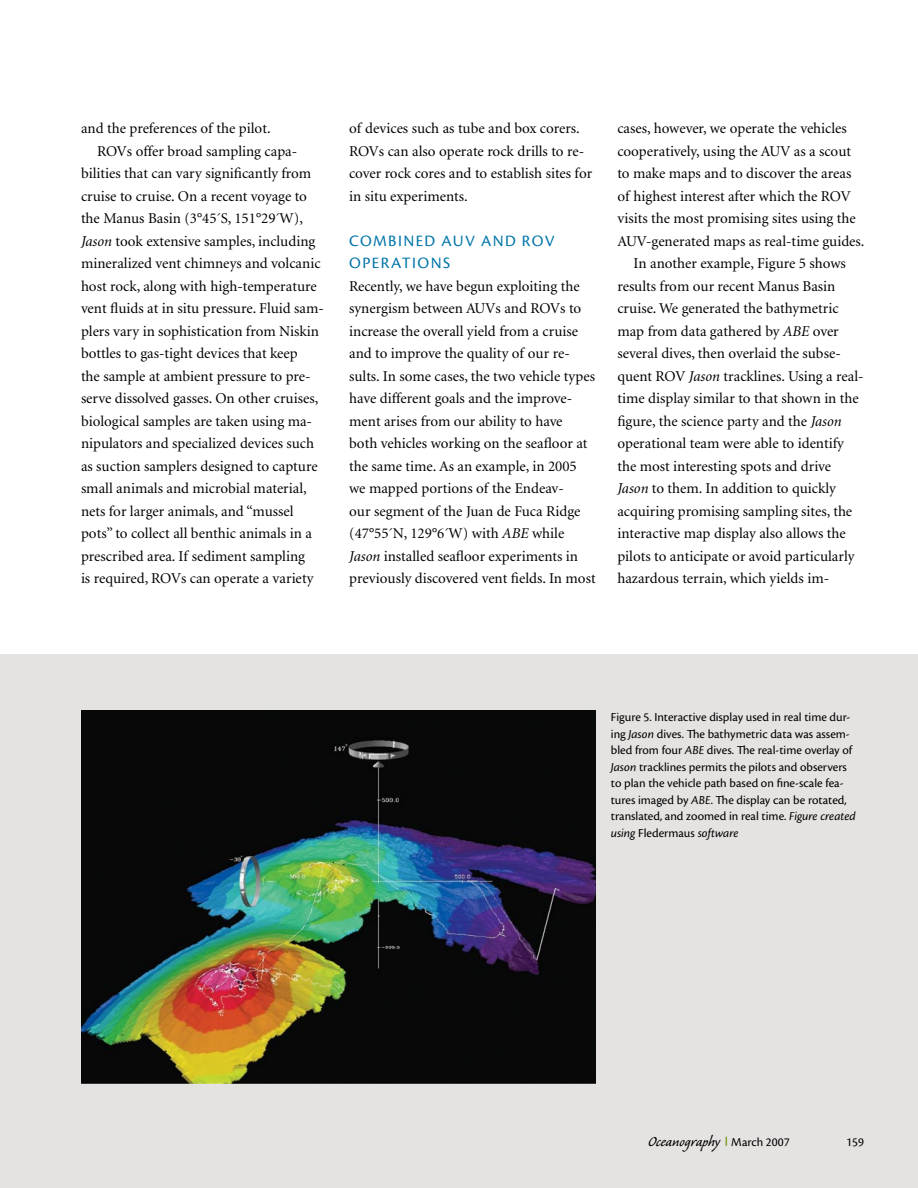
<style>
.page{position:relative;width:918px;height:1188px;background:#fff}
.page>*{position:absolute;margin:0;border:0;box-sizing:border-box;transform-origin:0 0}
.t1{font:18px "Caliban";color:#000}
.t2{font:16.5px "Cronos Pro";letter-spacing:.085em;color:#0075a9}
.t3{font:15px/22.5px "Minion";color:#000}
.t4{font:12.75px/16.5px "Cronos Pro";color:#000}
.s1{font-style:italic}
.s2{font-family:"Cronos Pro";font-size:12.75px}
</style>
<div class="page">
<div style="left:0;top:654px;width:918px;height:534px;background:#e5e3e2"></div>
<img style="left:81px;top:710px;width:515px;height:373px">
<p class="t3" style="left:81px;top:118px;width:191px">and the preferences of the pilot.</p>
<p class="t3" style="left:97px;top:140px;width:202px">ROVs offer broad sampling capa-</p>
<p class="t3" style="left:81px;top:163px;width:232px">bilities that can vary significantly from</p>
<p class="t3" style="left:81px;top:185px;width:228px">cruise to cruise. On a recent voyage to</p>
<p class="t3" style="left:81px;top:208px;width:224px">the Manus Basin (3°45´S, 151°29´W),</p>
<p class="t3" style="left:81px;top:230px;width:236px"><span class="s1">Jason</span> took extensive samples, including</p>
<p class="t3" style="left:81px;top:253px;width:241px">mineralized vent chimneys and volcanic</p>
<p class="t3" style="left:81px;top:275px;width:237px">host rock, along with high-temperature</p>
<p class="t3" style="left:81px;top:298px;width:244px">vent fluids at in situ pressure. Fluid sam-</p>
<p class="t3" style="left:81px;top:320px;width:239px">plers vary in sophistication from Niskin</p>
<p class="t3" style="left:81px;top:343px;width:218px">bottles to gas-tight devices that keep</p>
<p class="t3" style="left:81px;top:365px;width:231px">the sample at ambient pressure to pre-</p>
<p class="t3" style="left:81px;top:388px;width:239px">serve dissolved gasses. On other cruises,</p>
<p class="t3" style="left:81px;top:410px;width:233px">biological samples are taken using ma-</p>
<p class="t3" style="left:81px;top:433px;width:235px">nipulators and specialized devices such</p>
<p class="t3" style="left:81px;top:455px;width:238px">as suction samplers designed to capture</p>
<p class="t3" style="left:81px;top:478px;width:227px">small animals and microbial material,</p>
<p class="t3" style="left:81px;top:500px;width:214px">nets for larger animals, and “mussel</p>
<p class="t3" style="left:81px;top:523px;width:232px">pots” to collect all benthic animals in a</p>
<p class="t3" style="left:81px;top:545px;width:226px">prescribed area. If sediment sampling</p>
<p class="t3" style="left:81px;top:568px;width:234px">is required, ROVs can operate a variety</p>
<p class="t3" style="left:349px;top:118px;width:245px">of devices such as tube and box corers.<br>ROVs can also operate rock drills to re&shy;cover rock cores and to establish sites for in situ experiments.</p>
<p class="t2" style="left:349px;top:231px;width:50px">Combined</p>
<p class="t2" style="left:442px;top:231px;width:52px">AUV and</p>
<p class="t2" style="left:522px;top:231px;width:34px">ROV</p>
<p class="t2" style="left:349px;top:254px;width:53px">Operations</p>
<p class="t3" style="left:349px;top:275px;width:248px">Recently, we have begun exploiting the synergism between AUVs and ROVs to increase the overall yield from a cruise and to improve the quality of our re&shy;sults. In some cases, the two vehicle types have different goals and the improve&shy;ment arises from our ability to have<br>both vehicles working on the seafloor at the same time. As an example, in 2005 we mapped portions of the Endeav-<br>our segment of the Juan de Fuca Ridge (47°55´N, 129°6´W) with <span class="s1">ABE</span> while <span class="s1">Jason</span> installed seafloor experiments in previously discovered vent fields. In most</p>
<p class="t3" style="left:617px;top:118px;width:231px">cases, however, we operate the vehicles</p>
<p class="t3" style="left:617px;top:140px;width:235px">cooperatively, using the AUV as a scout</p>
<p class="t3" style="left:617px;top:163px;width:235px">to make maps and to discover the areas</p>
<p class="t3" style="left:617px;top:185px;width:235px">of highest interest after which the ROV</p>
<p class="t3" style="left:617px;top:208px;width:240px">visits the most promising sites using the</p>
<p class="t3" style="left:617px;top:230px;width:249px">AUV-generated maps as real-time guides.</p>
<p class="t3" style="left:634px;top:253px;width:214px">In another example, Figure 5 shows</p>
<p class="t3" style="left:617px;top:275px;width:220px">results from our recent Manus Basin</p>
<p class="t3" style="left:617px;top:298px;width:223px">cruise. We generated the bathymetric</p>
<p class="t3" style="left:617px;top:320px;width:223px">map from data gathered by <span class="s1">ABE</span> over</p>
<p class="t3" style="left:617px;top:343px;width:225px">several dives, then overlaid the subse-</p>
<p class="t3" style="left:617px;top:365px;width:248px">quent ROV <span class="s1">Jason</span> tracklines. Using a real-</p>
<p class="t3" style="left:617px;top:388px;width:243px">time display similar to that shown in the</p>
<p class="t3" style="left:617px;top:410px;width:226px">figure, the science party and the <span class="s1">Jason</span></p>
<p class="t3" style="left:617px;top:433px;width:228px">operational team were able to identify</p>
<p class="t3" style="left:617px;top:455px;width:215px">the most interesting spots and drive</p>
<p class="t3" style="left:617px;top:478px;width:220px"><span class="s1">Jason</span> to them. In addition to quickly</p>
<p class="t3" style="left:617px;top:500px;width:236px">acquiring promising sampling sites, the</p>
<p class="t3" style="left:617px;top:523px;width:230px">interactive map display also allows the</p>
<p class="t3" style="left:617px;top:545px;width:239px">pilots to anticipate or avoid particularly</p>
<p class="t3" style="left:617px;top:568px;width:213px">hazardous terrain, which yields im-</p>
<p class="t4" style="left:611px;top:709px;width:246px">Figure 5. Interactive display used in real time dur&shy;ing <span class="s1">Jason</span> dives. The bathymetric data was assem&shy;bled from four <span class="s1">ABE</span> dives. The real-time overlay of <span class="s1">Jason</span> tracklines permits the pilots and observers to plan the vehicle path based on fine-scale fea&shy;tures imaged by <span class="s1">ABE</span>. The display can be rotated, translated, and zoomed in real time. <span class="s1">Figure created using</span> Fledermaus <span class="s1">software</span></p>
<p class="t1" style="left:648px;top:1132px;width:143px">Oceanography <span class="s2">March 2007</span></p>
<p class="t4" style="left:846px;top:1134px;width:19px">159</p>
</div>
